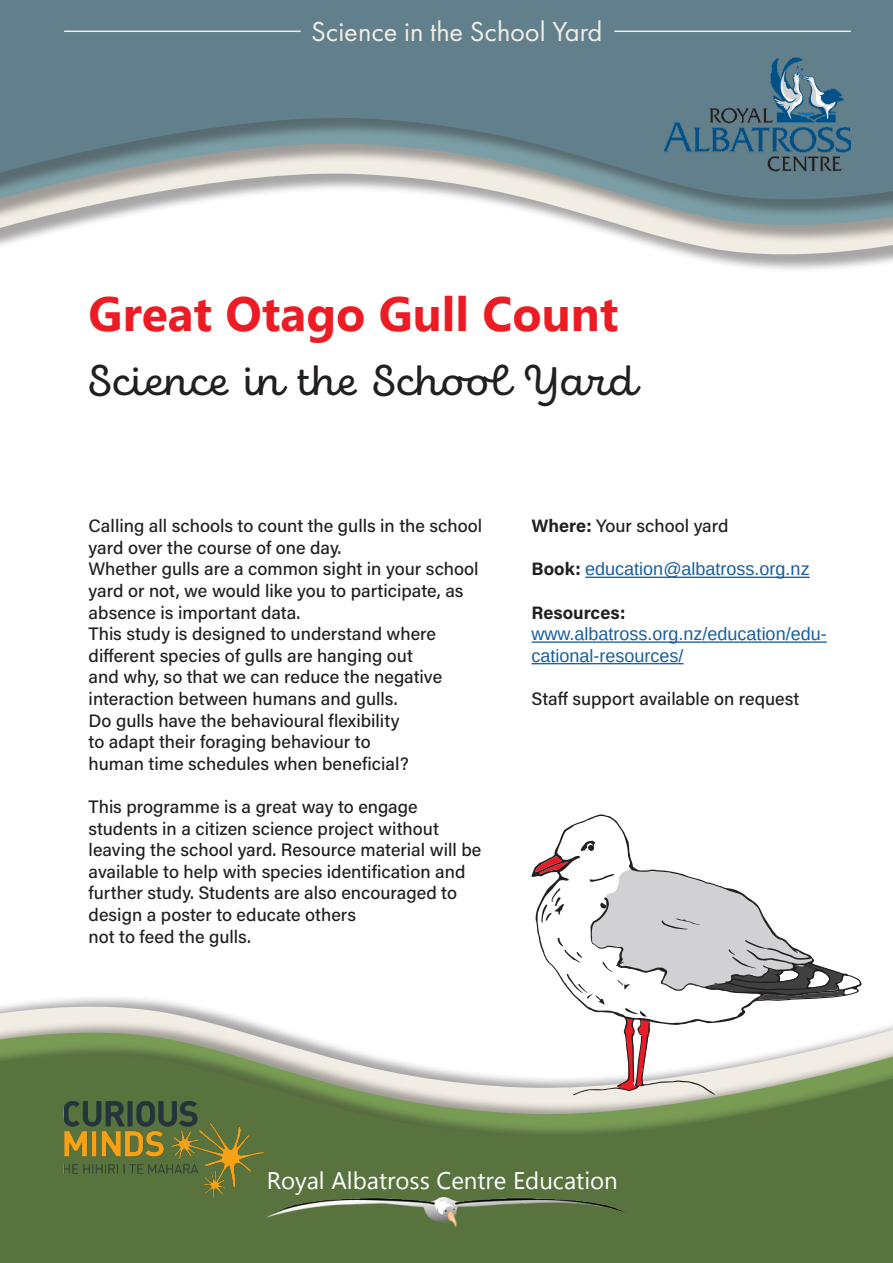
<style>
.page{position:relative;width:893px;height:1263px;background:#fff}
.page>*{position:absolute;margin:0;border:0;box-sizing:border-box;transform-origin:0 0}
.t1{font:700 48px "Gadugi";color:#ed1c24}
.t2{font:43.5px "Eldwin Script";color:#231f20}
.t3{font:28.5px "Futura PT";color:#f2ede4}
.t4{font:24px "Gadugi";color:#fff}
.t5{font:500 18px/21.6px "Acumin Pro";color:#231f20}
.t6{font:18px/21.6px "Arimo";color:#175d9e}
.t7{font:700 18px "Acumin Pro";color:#231f20}
.s1{font-weight:700}
.s2{font-family:"Acumin Pro";font-weight:700;color:#231f20}
</style>
<div class="page">
<svg style="left:0;top:998px;width:246px;height:22px"></svg>
<svg style="left:0;top:1020px;width:893px;height:22px"></svg>
<svg style="left:0;top:244px;width:893px;height:23px"></svg>
<div style="left:0;top:0;width:893px;height:244px;background:#231f20;opacity:.4"></div>
<svg style="left:0;top:218px;width:893px;height:20px"></svg>
<div style="left:0;top:0;width:893px;height:218px;background:#231f20;opacity:.4"></div>
<svg style="left:0;top:0;width:893px;height:212px;background:#789098"></svg>
<svg style="left:0;top:1042px;width:893px;height:221px;background:#6d8454"></svg>
<hr style="left:615px;top:31px;width:235px;height:1px;background:#f2ede4">
<hr style="left:65px;top:31px;width:235px;height:1px;background:#f2ede4">
<img style="left:261px;top:1174px;width:370px;height:53px">
<hr style="left:585px;top:577px;width:225px;height:1px;background:#175d9e">
<hr style="left:531px;top:641px;width:296px;height:2px;background:#175d9e">
<hr style="left:531px;top:663px;width:153px;height:1px;background:#175d9e">
<img style="left:64px;top:1101px;width:199px;height:96px">
<img style="left:664px;top:58px;width:186px;height:114px">
<svg style="left:535px;top:1086px;width:325px;height:9px;background:#bbbfa4"></svg>
<svg style="left:531px;top:814px;width:331px;height:272px"></svg>
<h3 class="t3" style="left:311px;top:14px;width:293px">Science in the School Yard</h3>
<p class="t1" style="left:89px;top:285px;width:531px">Great Otago Gull Count</p>
<p class="t2" style="left:89px;top:357px;width:549px">Science in the School Yard</p>
<p class="t5" style="left:89px;top:514px;width:395px">Calling all schools to count the gulls in the school yard over the course of one day.</p>
<p class="t5" style="left:89px;top:557px;width:392px">Whether gulls are a common sight in your school yard or not, we would like you to participate, as absence is important data.</p>
<p class="t5" style="left:89px;top:622px;width:349px">This study is designed to understand where</p>
<p class="t5" style="left:89px;top:644px;width:326px">different species of gulls are hanging out</p>
<p class="t5" style="left:89px;top:665px;width:355px">and why, so that we can reduce the negative</p>
<p class="t5" style="left:89px;top:687px;width:310px">interaction between humans and gulls.</p>
<p class="t5" style="left:89px;top:709px;width:312px">Do gulls have the behavioural flexibility</p>
<p class="t5" style="left:89px;top:730px;width:284px">to adapt their foraging behaviour to</p>
<p class="t5" style="left:89px;top:752px;width:322px">human time schedules when beneficial?</p>
<p class="t5" style="left:89px;top:795px;width:331px">This programme is a great way to engage</p>
<p class="t5" style="left:89px;top:817px;width:394px">students in a citizen science project without leaving the school yard. Resource material will be available to help with species identification and further study. Students are also encouraged to design a poster to educate others</p>
<p class="t5" style="left:89px;top:925px;width:164px">not to feed the gulls.</p>
<p class="t5" style="left:531px;top:514px;width:199px"><span class="s1">Where:</span> Your school yard</p>
<p class="t6" style="left:531px;top:558px;width:280px"><span class="s2">Book:</span> education@albatross.org.nz</p>
<p class="t7" style="left:531px;top:600px;width:95px">Resources:</p>
<p class="t6" style="left:531px;top:623px;width:297px">www.albatross.org.nz/education/edu&shy;cational-resources/</p>
<p class="t5" style="left:531px;top:687px;width:269px">Staff support available on request</p>
<h3 class="t4" style="left:267px;top:1166px;width:353px">Royal Albatross Centre Education</h3>
</div>
